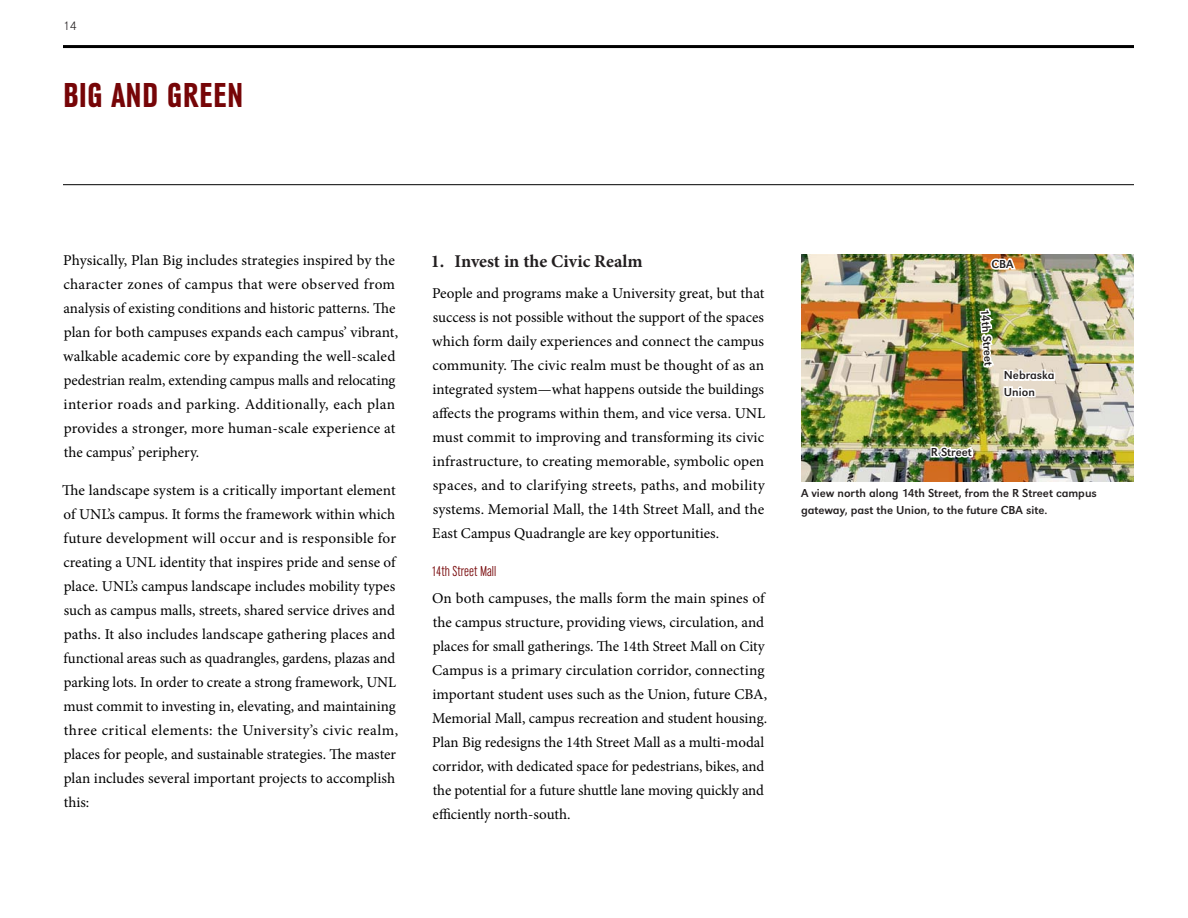
<style>
.page{position:relative;width:1188px;height:918px;background:#fff}
.page>*{position:absolute;margin:0;border:0;box-sizing:border-box;transform-origin:0 0}
.t1{font:36px "URW Grotesk T Bol Con";letter-spacing:.01em;color:#760507}
.t2{font:700 18px "Minion Pro";color:#231f20}
.t3{font:15px/24px "Minion Pro";color:#000}
.t4{font:15px "URW Grotesk T Lig Con";color:#760507}
.t5{font:12px/16.5px "URW Grotesk T";color:#231f20}
.t6{font:300 12px "Akzidenz Grotesk BQ";color:#231f20}
</style>
<div class="page">
<hr style="left:63px;top:45px;width:1071px;height:3px;background:#000">
<hr style="left:63px;top:184px;width:1071px;height:1px;background:#000">
<img style="left:801px;top:254px;width:333px;height:227px">
<svg style="left:1002px;top:364px;width:55px;height:36px"></svg>
<svg style="left:929px;top:444px;width:47px;height:17px"></svg>
<svg style="left:978px;top:307px;width:18px;height:62px"></svg>
<svg style="left:989px;top:254px;width:29px;height:18px"></svg>
<p class="t6" style="left:63px;top:19px;width:15px">14</p>
<h1 class="t1" style="left:63px;top:76px;width:182px">BIG AND GREEN</h1>
<p class="t3" style="left:63px;top:248px;width:336px">Physically, Plan Big includes strategies inspired by the character zones of campus that were observed from analysis of existing conditions and historic patterns. The plan for both campuses expands each campus’ vibrant, walkable academic core by expanding the well-scaled pedestrian realm, extending campus malls and relocating interior roads and parking. Additionally, each plan provides a stronger, more human-scale experience at the campus’ periphery.</p>
<p class="t3" style="left:62px;top:478px;width:338px">The landscape system is a critically important element of UNL’s campus. It forms the framework within which future development will occur and is responsible for creating a UNL identity that inspires pride and sense of place. UNL’s campus landscape includes mobility types such as campus malls, streets, shared service drives and paths. It also includes landscape gathering places and functional areas such as quadrangles, gardens, plazas and parking lots. In order to create a strong framework, UNL must commit to investing in, elevating, and maintaining three critical elements: the University’s civic realm, places for people, and sustainable strategies. The master plan includes several important projects to accomplish this:</p>
<p class="t2" style="left:431px;top:249px;width:213px">1. Invest in the Civic Realm</p>
<p class="t3" style="left:432px;top:281px;width:335px;text-align:justify">People and programs make a University great, but that success is not possible without the support of the spaces which form daily experiences and connect the campus community. The civic realm must be thought of as an integrated system—what happens outside the buildings affects the programs within them, and vice versa. UNL must commit to improving and transforming its civic infrastructure, to creating memorable, symbolic open spaces, and to clarifying streets, paths, and mobility systems. Memorial Mall, the 14th Street Mall, and the East Campus Quadrangle are key opportunities.</p>
<p class="t4" style="left:431px;top:563px;width:66px">14th Street Mall</p>
<p class="t3" style="left:432px;top:586px;width:337px">On both campuses, the malls form the main spines of the campus structure, providing views, circulation, and places for small gatherings. The 14th Street Mall on City Campus is a primary circulation corridor, connecting important student uses such as the Union, future CBA, Memorial Mall, campus recreation and student housing.<br>Plan Big redesigns the 14th Street Mall as a multi-modal corridor, with dedicated space for pedestrians, bikes, and the potential for a future shuttle lane moving quickly and efficiently north-south.</p>
<p class="t5" style="left:991px;top:256px;width:24px">CBA</p>
<p class="t5" style="left:993px;top:308px;width:59px;rotate:86deg">14th Street</p>
<p class="t5" style="left:1004px;top:367px;width:52px">Nebraska<br>Union</p>
<p class="t5" style="left:931px;top:444px;width:42px">R Street</p>
<p class="t5" style="left:801px;top:485px;width:297px">A view north along 14th Street, from the R Street campus gateway, past the Union, to the future CBA site.</p>
</div>
